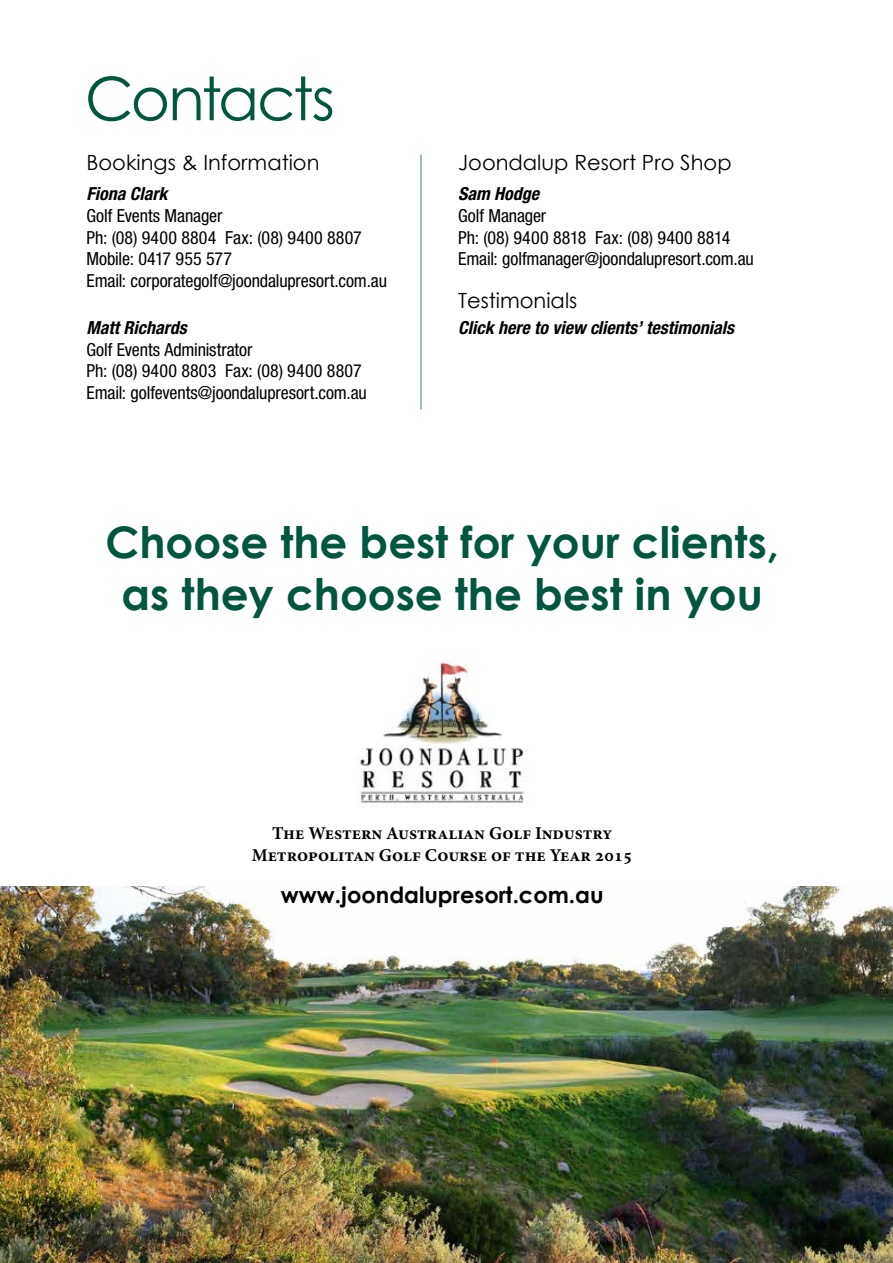
<style>
.page{position:relative;width:893px;height:1263px;background:#fff}
.page>*{position:absolute;margin:0;border:0;box-sizing:border-box;transform-origin:0 0}
.t1{font:60px "Century Gothic";letter-spacing:-.05em;color:#00563f}
.t2{font:700 43.5px/52.2px "Century Gothic";color:#00563f;text-align:center}
.t3{font:700 22.5px "Century Gothic";color:#000}
.t4{font:21px "Century Gothic";color:#000}
.t5{font:condensed 18px/21.6px "Helvetica Neue LT";letter-spacing:-.005em;color:#000}
.t6{font:700 18px/21.6px "Minion Pro";color:#000;text-align:center}
.t7{font:italic 700 condensed 18px "Helvetica Neue LT";color:#000}
</style>
<div class="page">
<img style="left:0;top:887px;width:893px;height:376px">
<hr style="left:421px;top:154px;width:1px;height:255px;background:#40816f">
<img style="left:360px;top:662px;width:167px;height:143px">
<h1 class="t1" style="left:85px;top:57px;width:251px">Contacts</h1>
<p class="t4" style="left:86px;top:148px;width:235px">Bookings &amp; Information</p>
<p class="t7" style="left:86px;top:183px;width:82px">Fiona Clark</p>
<p class="t5" style="left:86px;top:205px;width:302px">Golf Events Manager<br>Ph: (08) 9400 8804 Fax: (08) 9400 8807<br>Mobile: 0417 955 577<br>Email: corporategolf@joondalupresort.com.au</p>
<p class="t7" style="left:86px;top:317px;width:102px">Matt Richards</p>
<p class="t5" style="left:86px;top:339px;width:282px">Golf Events Administrator<br>Ph: (08) 9400 8803 Fax: (08) 9400 8807<br>Email: golfevents@joondalupresort.com.au</p>
<p class="t4" style="left:458px;top:148px;width:275px">Joondalup Resort Pro Shop</p>
<p class="t7" style="left:458px;top:183px;width:82px">Sam Hodge</p>
<p class="t5" style="left:458px;top:205px;width:297px">Golf Manager<br>Ph: (08) 9400 8818 Fax: (08) 9400 8814<br>Email: golfmanager@joondalupresort.com.au</p>
<p class="t4" style="left:458px;top:286px;width:121px">Testimonials</p>
<p class="t7" style="left:458px;top:317px;width:278px">Click here to view clients’ testimonials</p>
<h2 class="t2" style="left:106px;top:514px;width:675px">Choose the best for your clients, as they choose the best in you</h2>
<p class="t6" style="left:252px;top:822px;width:382px">The Western Australian Golf Industry<br>Metropolitan Golf Course of the Year 2015</p>
<p class="t3" style="left:281px;top:878px;width:324px">www.joondalupresort.com.au</p>
</div>
